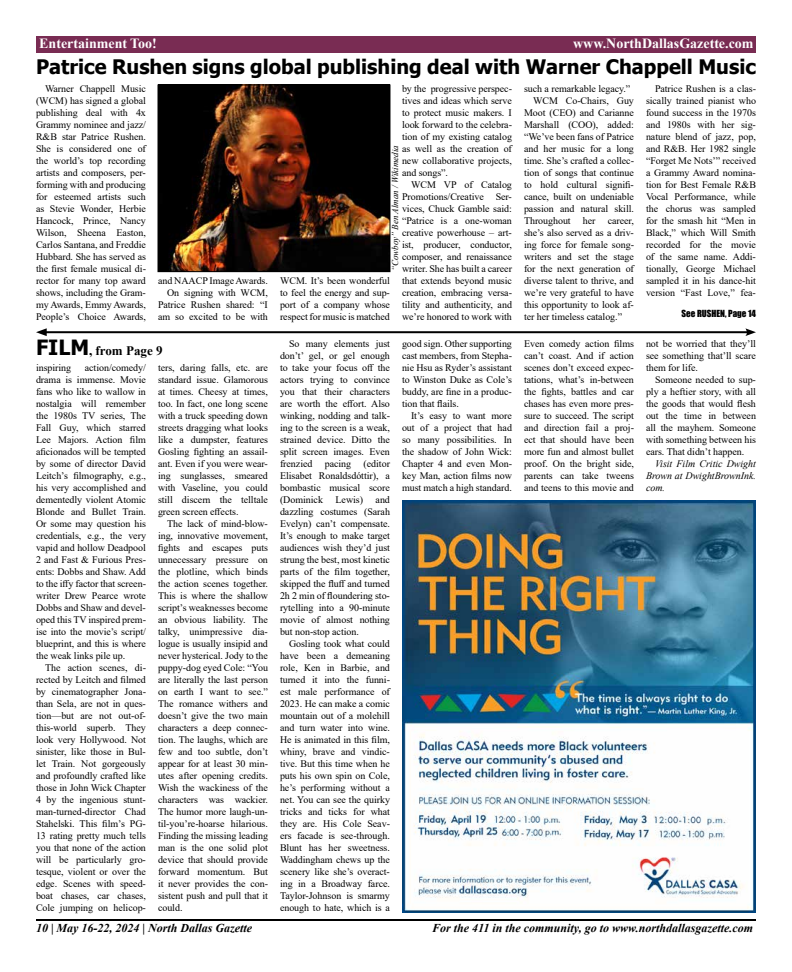
<style>
.page{position:relative;width:792px;height:972px;background:#fff}
.page>*{position:absolute;margin:0;border:0;box-sizing:border-box;transform-origin:0 0}
.t1{font:700 20px "Tahoma";color:#000}
.t2{font:700 14px "Times New Roman";color:#fff}
.t3{font:700 13px "Times New Roman";color:#000}
.t4{font:italic 700 12px "Times New Roman";color:#000}
.t5{font:10px/12px "Times New Roman";letter-spacing:-.005em;color:#000;text-align:justify}
.t6{font:italic 10px/12px "Times New Roman";letter-spacing:-.005em;color:#000;text-align:justify}
.t7{font:italic 9px "Times New Roman";color:#000}
.t8{font:9px "Impact";color:#000}
.s1{font-family:"Tahoma";font-size:21px}
</style>
<div class="page">
<hr style="left:36px;top:919px;width:720px;height:2px;background:#000">
<div style="left:36px;top:36px;width:720px;height:17px;background:#792c53"></div>
<img style="left:402px;top:501px;width:354px;height:412px">
<hr style="left:43px;top:331px;width:706px;height:2px;background:#000">
<svg style="left:36px;top:328px;width:11px;height:8px"></svg>
<svg style="left:745px;top:328px;width:11px;height:8px"></svg>
<img style="left:160px;top:86px;width:228px;height:184px">
<div style="left:158px;top:84px;width:232px;height:188px;border:1px solid #000"></div>
<h2 class="t2" style="left:39px;top:33px;width:119px">Entertainment Too!</h2>
<h2 class="t2" style="left:573px;top:33px;width:182px">www.NorthDallasGazette.com</h2>
<h1 class="t1" style="left:36px;top:53px;width:721px">Patrice Rushen signs global publishing deal with Warner Chappell Music</h1>
<p class="t5" style="left:36px;top:82px;width:111px;text-indent:9px">Warner Chappell Music (WCM) has signed a global publishing deal with 4x Grammy nominee and jazz/ R&amp;B star Patrice Rushen.<br>She is considered one of the world’s top recording artists and composers, per&shy;forming with and producing for esteemed artists such as Stevie Wonder, Herbie Hancock, Prince, Nancy Wilson, Sheena Easton, Carlos Santana, and Freddie Hubbard. She has served as the first female musical di&shy;rector for many top award shows, including the Gram&shy;my Awards, Emmy Awards, People’s Choice Awards,</p>
<p class="t5" style="left:402px;top:82px;width:111px">by the progressive perspec&shy;tives and ideas which serve to protect music makers. I look forward to the celebra&shy;tion of my existing catalog as well as the creation of new collaborative projects, and songs”.</p>
<p class="t5" style="left:402px;top:178px;width:112px;text-indent:9px">WCM VP of Catalog Promotions/Creative Ser&shy;vices, Chuck Gamble said: “Patrice is a one-woman creative powerhouse – art&shy;ist, producer, conductor, composer, and renaissance writer. She has built a career that extends beyond music creation, embracing versa&shy;tility and authenticity, and we’re honored to work with</p>
<p class="t7" style="left:389px;top:271px;width:128px;rotate:-90deg">“Cowboy” Ben Alman / Wikimedia</p>
<p class="t5" style="left:158px;top:274px;width:111px;text-align:right">and NAACP Image Awards.<br>On signing with WCM,<br>Patrice Rushen shared: “I am so excited to be with</p>
<p class="t5" style="left:280px;top:274px;width:111px">WCM. It’s been wonderful to feel the energy and sup&shy;port of a company whose respect for music is matched</p>
<h3 class="t3" style="left:36px;top:341px;width:128px"><span class="s1">FILM</span>, from Page 9</h3>
<p class="t5" style="left:36px;top:361px;width:112px;text-indent:49px">action/comedy/ drama is immense. Movie fans who like to wallow in nostalgia will remember the 1980s TV series, The Fall Guy, which starred Lee Majors. Action film aficionados will be tempted by some of director David Leitch’s filmography, e.g., his very accomplished and dementedly violent Atomic Blonde and Bullet Train.<br>Or some may question his credentials, e.g., the very vapid and hollow Deadpool 2 and Fast &amp; Furious Pres&shy;ents: Dobbs and Shaw. Add to the iffy factor that screen&shy;writer Drew Pearce wrote Dobbs and Shaw and devel&shy;oped this TV inspired prem&shy;ise into the movie’s script/ blueprint, and this is where the weak links pile up.</p>
<p class="t5" style="left:36px;top:661px;width:112px;text-indent:9px">The action scenes, di&shy;rected by Leitch and filmed by cinematographer Jona&shy;than Sela, are not in ques&shy;tion—but are not out-of&shy;this-world superb. They look very Hollywood. Not sinister, like those in Bul&shy;let Train. Not gorgeously and profoundly crafted like those in John Wick Chapter 4 by the ingenious stunt&shy;man-turned-director Chad Stahelski. This film’s PG-13 rating pretty much tells you that none of the action will be particularly gro&shy;tesque, violent or over the edge. Scenes with speed&shy;boat chases, car chases, Cole jumping on helicop-</p>
<p class="t5" style="left:36px;top:361px;width:37px">inspiring</p>
<p class="t5" style="left:158px;top:361px;width:112px">ters, daring falls, etc. are standard issue. Glamorous at times. Cheesy at times, too. In fact, one long scene with a truck speeding down streets dragging what looks like a dumpster, features Gosling fighting an assail&shy;ant. Even if you were wear&shy;ing sunglasses, smeared with Vaseline, you could still discern the telltale green screen effects.</p>
<p class="t5" style="left:158px;top:517px;width:112px;text-indent:9px">The lack of mind-blow&shy;ing, innovative movement, fights and escapes puts unnecessary pressure on the plotline, which binds the action scenes together.<br>This is where the shallow script’s weaknesses become an obvious liability. The talky, unimpressive dia&shy;logue is usually insipid and never hysterical. Jody to the puppy-dog eyed Cole: “You are literally the last person on earth I want to see.” The romance withers and doesn’t give the two main characters a deep connec&shy;tion. The laughs, which are few and too subtle, don’t appear for at least 30 min&shy;utes after opening credits.<br>Wish the wackiness of the characters was wackier.<br>The humor more laugh-un&shy;til-you’re-hoarse hilarious.<br>Finding the missing leading man is the one solid plot device that should provide forward momentum. But it never provides the con&shy;sistent push and pull that it could.</p>
<p class="t5" style="left:280px;top:337px;width:112px;text-indent:9px">So many elements just don’t’ gel, or gel enough to take your focus off the actors trying to convince you that their characters are worth the effort. Also winking, nodding and talk&shy;ing to the screen is a weak, strained device. Ditto the split screen images. Even frenzied pacing (editor Elisabet Ronaldsdóttir), a bombastic musical score (Dominick</p>
<p class="t5" style="left:280px;top:493px;width:112px;text-indent:96px">and dazzling costumes (Sarah Evelyn) can’t compensate.<br>It’s enough to make target audiences wish they’d just strung the best, most kinetic parts of the film together, skipped the fluff and turned 2h 2 min of floundering sto&shy;rytelling into a 90-minute movie of almost nothing but non-stop action.</p>
<p class="t5" style="left:280px;top:637px;width:112px;text-indent:9px">Gosling took what could have been a demeaning role, Ken in Barbie, and turned it into the funni&shy;est male performance of 2023. He can make a comic mountain out of a molehill and turn water into wine.<br>He is animated in this film, whiny, brave and vindic&shy;tive. But this time when he puts his own spin on Cole, he’s performing without a net. You can see the quirky tricks and ticks for what they are. His Cole Seav&shy;ers facade is see-through.<br>Blunt has her sweetness.<br>Waddingham chews up the scenery like she’s overact&shy;ing in a Broadway farce.<br>Taylor-Johnson is smarmy enough to hate, which is a</p>
<p class="t5" style="left:336px;top:493px;width:29px">Lewis)</p>
<p class="t5" style="left:402px;top:337px;width:111px">good sign. Other supporting cast members, from Stepha&shy;nie Hsu as Ryder’s assistant to Winston Duke as Cole’s buddy, are fine in a produc&shy;tion that flails.</p>
<p class="t5" style="left:402px;top:409px;width:112px;text-indent:9px">It’s easy to want more out of a project that had so many possibilities. In the shadow of John Wick:<br>Chapter 4 and even Mon&shy;key Man, action films now must match a high standard.</p>
<p class="t5" style="left:524px;top:82px;width:108px">such a remarkable legacy.”</p>
<p class="t5" style="left:533px;top:94px;width:102px">WCM Co-Chairs, Guy</p>
<p class="t5" style="left:524px;top:106px;width:111px">Moot (CEO) and Carianne</p>
<p class="t5" style="left:524px;top:118px;width:111px">Marshall (COO), added:</p>
<p class="t5" style="left:524px;top:130px;width:111px">“We’ve been fans of Patrice</p>
<p class="t5" style="left:524px;top:142px;width:111px">and her music for a long</p>
<p class="t5" style="left:524px;top:154px;width:111px">time. She’s crafted a collec-</p>
<p class="t5" style="left:524px;top:166px;width:111px">tion of songs that continue</p>
<p class="t5" style="left:524px;top:178px;width:111px">to hold cultural signifi-</p>
<p class="t5" style="left:524px;top:190px;width:111px">cance, built on undeniable</p>
<p class="t5" style="left:524px;top:202px;width:111px">passion and natural skill.</p>
<p class="t5" style="left:524px;top:214px;width:111px">Throughout her career,</p>
<p class="t5" style="left:524px;top:226px;width:111px">she’s also served as a driv-</p>
<p class="t5" style="left:524px;top:238px;width:111px">ing force for female song-</p>
<p class="t5" style="left:524px;top:250px;width:111px">writers and set the stage</p>
<p class="t5" style="left:524px;top:262px;width:111px">for the next generation of</p>
<p class="t5" style="left:524px;top:274px;width:111px">diverse talent to thrive, and</p>
<p class="t5" style="left:524px;top:286px;width:111px">we’re very grateful to have</p>
<p class="t5" style="left:524px;top:298px;width:111px">this opportunity to look af-</p>
<p class="t5" style="left:524px;top:310px;width:100px">ter her timeless catalog.”</p>
<p class="t5" style="left:646px;top:82px;width:112px;text-indent:9px">Patrice Rushen is a clas&shy;sically trained pianist who found success in the 1970s and 1980s with her sig&shy;nature blend of jazz, pop, and R&amp;B. Her 1982 single “Forget Me Nots’” received a Grammy Award nomina&shy;tion for Best Female R&amp;B Vocal Performance, while the chorus was sampled for the smash hit “Men in Black,” which Will Smith recorded for the movie of the same name. Addi&shy;tionally, George Michael sampled it in his dance-hit version “Fast Love,” fea-</p>
<p class="t8" style="left:682px;top:307px;width:76px">See RUSHEN, Page 14</p>
<p class="t5" style="left:524px;top:337px;width:112px">Even comedy action films can’t coast. And if action scenes don’t exceed expec&shy;tations, what’s in-between the fights, battles and car chases has even more pres&shy;sure to succeed. The script and direction fail a proj&shy;ect that should have been more fun and almost bullet proof. On the bright side, parents can take tweens and teens to this movie and</p>
<p class="t5" style="left:646px;top:337px;width:111px">not be worried that they’ll see something that’ll scare them for life.</p>
<p class="t5" style="left:646px;top:373px;width:111px;text-indent:9px">Someone needed to sup&shy;ply a heftier story, with all the goods that would flesh out the time in between all the mayhem. Someone with something between his ears. That didn’t happen.</p>
<p class="t6" style="left:646px;top:457px;width:111px;text-indent:9px">Visit Film Critic Dwight Brown at DwightBrownInk. com.</p>
<p class="t4" style="left:36px;top:920px;width:218px">10 | May 16-22, 2024 | North Dallas Gazette</p>
<p class="t4" style="left:432px;top:920px;width:322px">For the 411 in the community, go to www.northdallasgazette.com</p>
</div>
